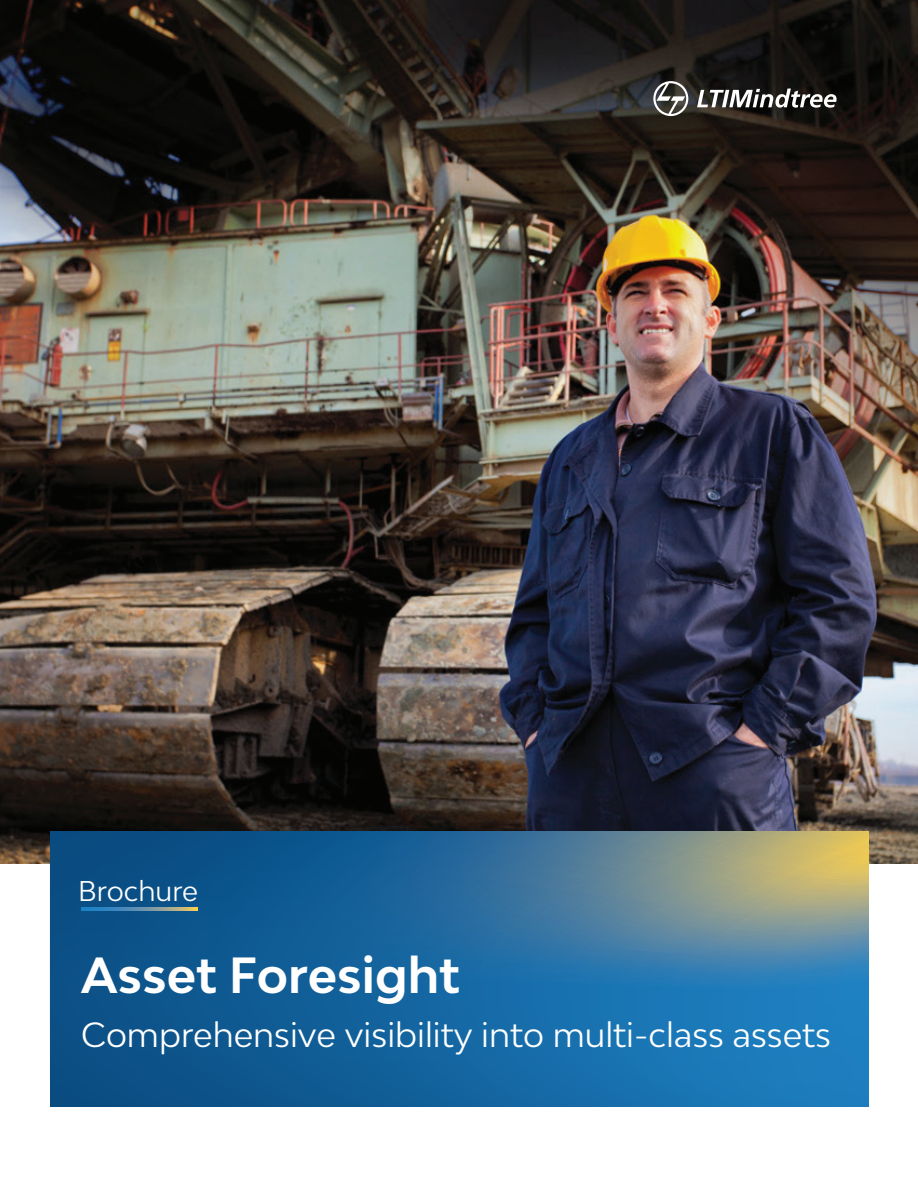
<style>
.page{position:relative;width:918px;height:1188px;background:#fff}
.page>*{position:absolute;margin:0;border:0;box-sizing:border-box;transform-origin:0 0}
.t1{font:700 48px "Bw Modelica";color:#fff}
.t2{font:33px "Bw Modelica";color:#fff}
.t3{font:27px "Bw Modelica";color:#fff}
</style>
<div class="page">
<img style="left:0;top:0;width:918px;height:863px">
<svg style="left:50px;top:832px;width:818px;height:275px;background:#286c9a"></svg>
<svg style="left:653px;top:81px;width:35px;height:35px"></svg>
<svg style="left:697px;top:89px;width:140px;height:19px"></svg>
<svg style="left:81px;top:908px;width:116px;height:3px"></svg>
<p class="t3" style="left:78px;top:874px;width:121px">Brochure</p>
<h1 class="t1" style="left:81px;top:944px;width:380px">Asset Foresight</h1>
<p class="t2" style="left:81px;top:1014px;width:752px">Comprehensive visibility into multi-class assets</p>
</div>
